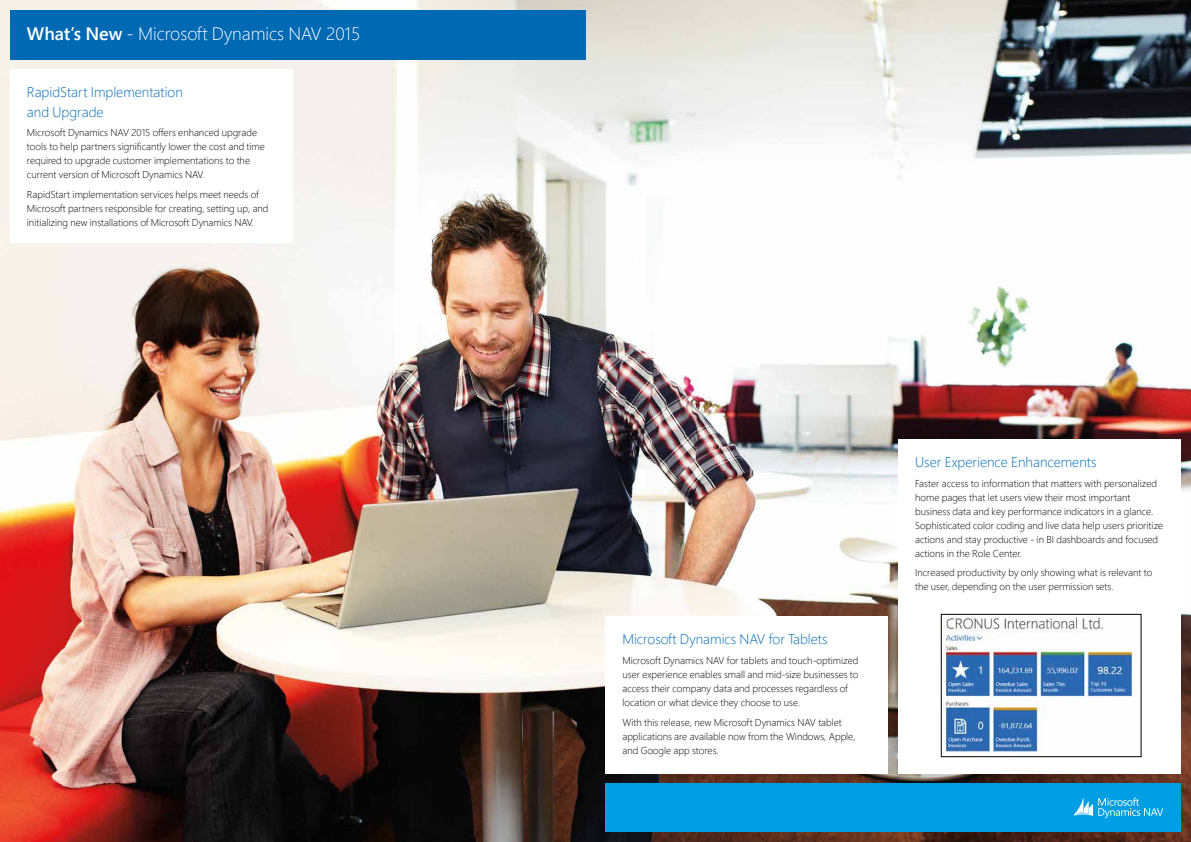
<style>
.page{position:relative;width:1191px;height:842px;background:#fff}
.page>*{position:absolute;margin:0;border:0;box-sizing:border-box;transform-origin:0 0}
.t1{font:300 18px "Segoe Pro";color:#fff}
.t2{font:300 14px/19.7px "Segoe Pro";color:#0069b4}
.t3{font:300 10px/14px "Segoe Pro";color:#000}
.s1{font-weight:600}
</style>
<div class="page">
<img style="left:0;top:0;width:1191px;height:842px">
<div style="left:10px;top:10px;width:575px;height:50px;background:#0069b4"></div>
<div style="left:605px;top:617px;width:283px;height:157px;background:#fff"></div>
<div style="left:898px;top:439px;width:283px;height:335px;background:#fff"></div>
<div style="left:10px;top:69px;width:283px;height:174px;background:#fff"></div>
<img style="left:943px;top:617px;width:195px;height:137px">
<div style="left:941px;top:614px;width:200px;height:143px;border:1px solid #000"></div>
<div style="left:605px;top:784px;width:576px;height:48px;background:#009fe3"></div>
<svg style="left:1074px;top:798px;width:89px;height:20px"></svg>
<h1 class="t1" style="left:27px;top:22px;width:335px"><span class="s1">What’s New</span> - Microsoft Dynamics NAV 2015</h1>
<h2 class="t2" style="left:27px;top:82px;width:157px">RapidStart Implementation and Upgrade</h2>
<p class="t3" style="left:27px;top:126px;width:239px">Microsoft Dynamics NAV 2015 offers enhanced upgrade tools to help partners significantly lower the cost and time required to upgrade customer implementations to the current version of Microsoft Dynamics NAV.</p>
<p class="t3" style="left:27px;top:187px;width:243px">RapidStart implementation services helps meet needs of<br>Microsoft partners responsible for creating, setting up, and initializing new installations of Microsoft Dynamics NAV.</p>
<h2 class="t2" style="left:622px;top:629px;width:206px">Microsoft Dynamics NAV for Tablets</h2>
<p class="t3" style="left:622px;top:653px;width:238px">Microsoft Dynamics NAV for tablets and touch-optimized user experience enables small and mid-size businesses to access their company data and processes regardless of location or what device they choose to use.</p>
<p class="t3" style="left:622px;top:715px;width:235px">With this release, new Microsoft Dynamics NAV tablet applications are available now from the Windows, Apple, and Google app stores.</p>
<h2 class="t2" style="left:915px;top:452px;width:183px">User Experience Enhancements</h2>
<p class="t3" style="left:915px;top:476px;width:250px">Faster access to information that matters with personalized home pages that let users view their most important business data and key performance indicators in a glance.<br>Sophisticated color coding and live data help users prioritize actions and stay productive - in BI dashboards and focused actions in the Role Center.</p>
<p class="t3" style="left:915px;top:565px;width:239px">Increased productivity by only showing what is relevant to the user, depending on the user permission sets.</p>
</div>
